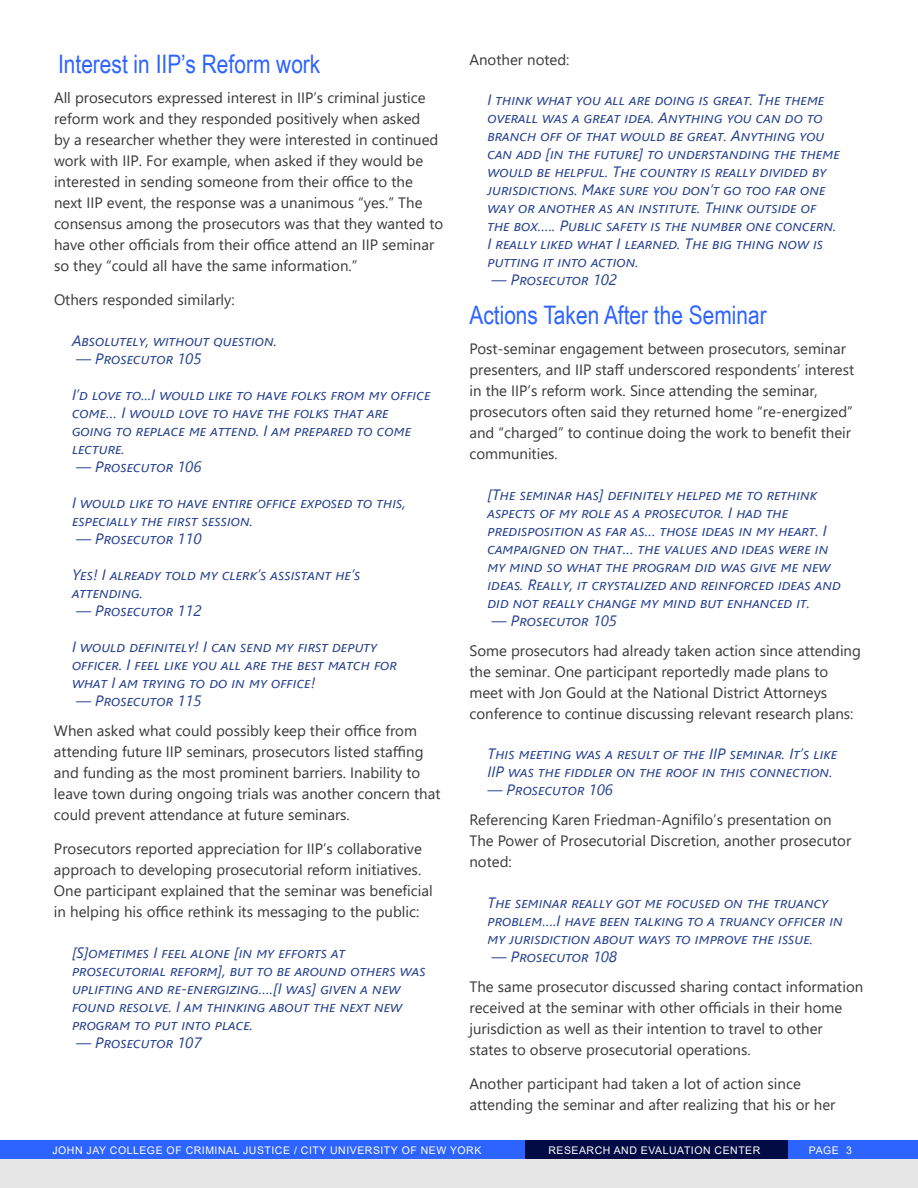
<style>
.page{position:relative;width:918px;height:1188px;background:#fff}
.page>*{position:absolute;margin:0;border:0;box-sizing:border-box;transform-origin:0 0}
.t1{font:25.5px "Arial Narrow";color:#2d63ff}
.t2{font:15px/21px "Segoe UI";color:#383839}
.t3{font:italic 15px/18px "Segoe UI";color:#25408f}
.t4{font:10.5px "Arial";letter-spacing:.05em;color:#fff}
</style>
<div class="page">
<div style="left:786px;top:1141px;width:132px;height:19px;background:#2d63ff"></div>
<div style="left:0;top:1141px;width:526px;height:19px;background:#2d63ff"></div>
<div style="left:525px;top:1141px;width:263px;height:19px;background:#020b44"></div>
<div style="left:0;top:1160px;width:918px;height:28px;background:#e6e6e6"></div>
<h1 class="t1" style="left:58px;top:45px;width:264px">Interest in IIP’s Reform work</h1>
<p class="t2" style="left:54px;top:85px;width:391px">All prosecutors expressed interest in IIP’s criminal justice reform work and they responded positively when asked<br>by a researcher whether they were interested in continued work with IIP. For example, when asked if they would be interested in sending someone from their office to the next IIP event, the response was a unanimous “yes.” The consensus among the prosecutors was that they wanted to have other officials from their office attend an IIP seminar so they “could all have the same information.”</p>
<p class="t2" style="left:54px;top:288px;width:182px">Others responded similarly:</p>
<p class="t3" style="left:72px;top:329px;width:207px">Absolutely, without question.</p>
<p class="t3" style="left:76px;top:347px;width:127px">— Prosecutor 105</p>
<p class="t3" style="left:72px;top:383px;width:360px">I’d love to...I would like to have folks from my office come… I would love to have the folks that are going to replace me attend. I am prepared to come lecture.</p>
<p class="t3" style="left:76px;top:455px;width:127px">— Prosecutor 106</p>
<p class="t3" style="left:72px;top:491px;width:335px">I would like to have entire office exposed to this, especially the first session.</p>
<p class="t3" style="left:76px;top:527px;width:127px">— Prosecutor 110</p>
<p class="t3" style="left:72px;top:563px;width:290px">Yes! I already told my clerk’s assistant he’s attending.</p>
<p class="t3" style="left:76px;top:599px;width:127px">— Prosecutor 112</p>
<p class="t3" style="left:72px;top:635px;width:326px">I would definitely! I can send my first deputy officer. I feel like you all are the best match for what I am trying to do in my office!</p>
<p class="t3" style="left:76px;top:689px;width:127px">— Prosecutor 115</p>
<p class="t2" style="left:54px;top:718px;width:388px">When asked what could possibly keep their office from attending future IIP seminars, prosecutors listed staffing and funding as the most prominent barriers. Inability to leave town during ongoing trials was another concern that could prevent attendance at future seminars.</p>
<p class="t2" style="left:54px;top:837px;width:380px">Prosecutors reported appreciation for IIP’s collaborative approach to developing prosecutorial reform initiatives.<br>One participant explained that the seminar was beneficial in helping his office rethink its messaging to the public:</p>
<p class="t3" style="left:72px;top:941px;width:355px">[S]ometimes I feel alone [in my efforts at prosecutorial reform], but to be around others was uplifting and re-energizing….[I was] given a new found resolve. I am thinking about the next new program to put into place.</p>
<p class="t3" style="left:76px;top:1031px;width:127px">— Prosecutor 107</p>
<p class="t2" style="left:470px;top:48px;width:102px">Another noted:</p>
<p class="t3" style="left:488px;top:89px;width:354px">I think what you all are doing is great. The theme overall was a great idea. Anything you can do to branch off of that would be great. Anything you can add [in the future] to understanding the theme would be helpful. The country is really divided by jurisdictions. Make sure you don’t go too far one way or another as an institute. Think outside of the box….. Public safety is the number one concern.<br>I really liked what I learned. The big thing now is putting it into action.</p>
<p class="t3" style="left:492px;top:269px;width:127px">— Prosecutor 102</p>
<h1 class="t1" style="left:470px;top:297px;width:299px">Actions Taken After the Seminar</h1>
<p class="t2" style="left:470px;top:337px;width:386px">Post-seminar engagement between prosecutors, seminar presenters, and IIP staff underscored respondents’ interest in the IIP’s reform work. Since attending the seminar, prosecutors often said they returned home “re-energized” and “charged” to continue doing the work to benefit their communities.</p>
<p class="t3" style="left:488px;top:483px;width:355px">[The seminar has] definitely helped me to rethink aspects of my role as a prosecutor. I had the predisposition as far as… those ideas in my heart. I campaigned on that… the values and ideas were in my mind so what the program did was give me new ideas. Really, it crystalized and reinforced ideas and did not really change my mind but enhanced it.</p>
<p class="t3" style="left:492px;top:609px;width:127px">— Prosecutor 105</p>
<p class="t2" style="left:470px;top:639px;width:393px">Some prosecutors had already taken action since attending the seminar. One participant reportedly made plans to meet with Jon Gould at the National District Attorneys conference to continue discussing relevant research plans:</p>
<p class="t3" style="left:488px;top:743px;width:351px">This meeting was a result of the IIP seminar. It’s like<br>IIP was the fiddler on the roof in this connection.</p>
<p class="t3" style="left:488px;top:779px;width:127px">— Prosecutor 106</p>
<p class="t2" style="left:470px;top:808px;width:383px">Referencing Karen Friedman-Agnifilo’s presentation on<br>The Power of Prosecutorial Discretion, another prosecutor noted:</p>
<p class="t3" style="left:488px;top:891px;width:357px">The seminar really got me focused on the truancy problem….I have been talking to a truancy officer in my jurisdiction about ways to improve the issue.</p>
<p class="t3" style="left:492px;top:945px;width:127px">— Prosecutor 108</p>
<p class="t2" style="left:470px;top:975px;width:395px">The same prosecutor discussed sharing contact information received at the seminar with other officials in their home jurisdiction as well as their intention to travel to other states to observe prosecutorial operations.</p>
<p class="t2" style="left:470px;top:1072px;width:367px">Another participant had taken a lot of action since attending the seminar and after realizing that his or her</p>
<p class="t4" style="left:52px;top:1143px;width:430px">JOHN JAY COLLEGE OF CRIMINAL JUSTICE / CITY UNIVERSITY OF NEW YORK</p>
<p class="t4" style="left:548px;top:1143px;width:214px">RESEARCH AND EVALUATION CENTER</p>
<p class="t4" style="left:809px;top:1143px;width:44px">PAGE 3</p>
</div>
